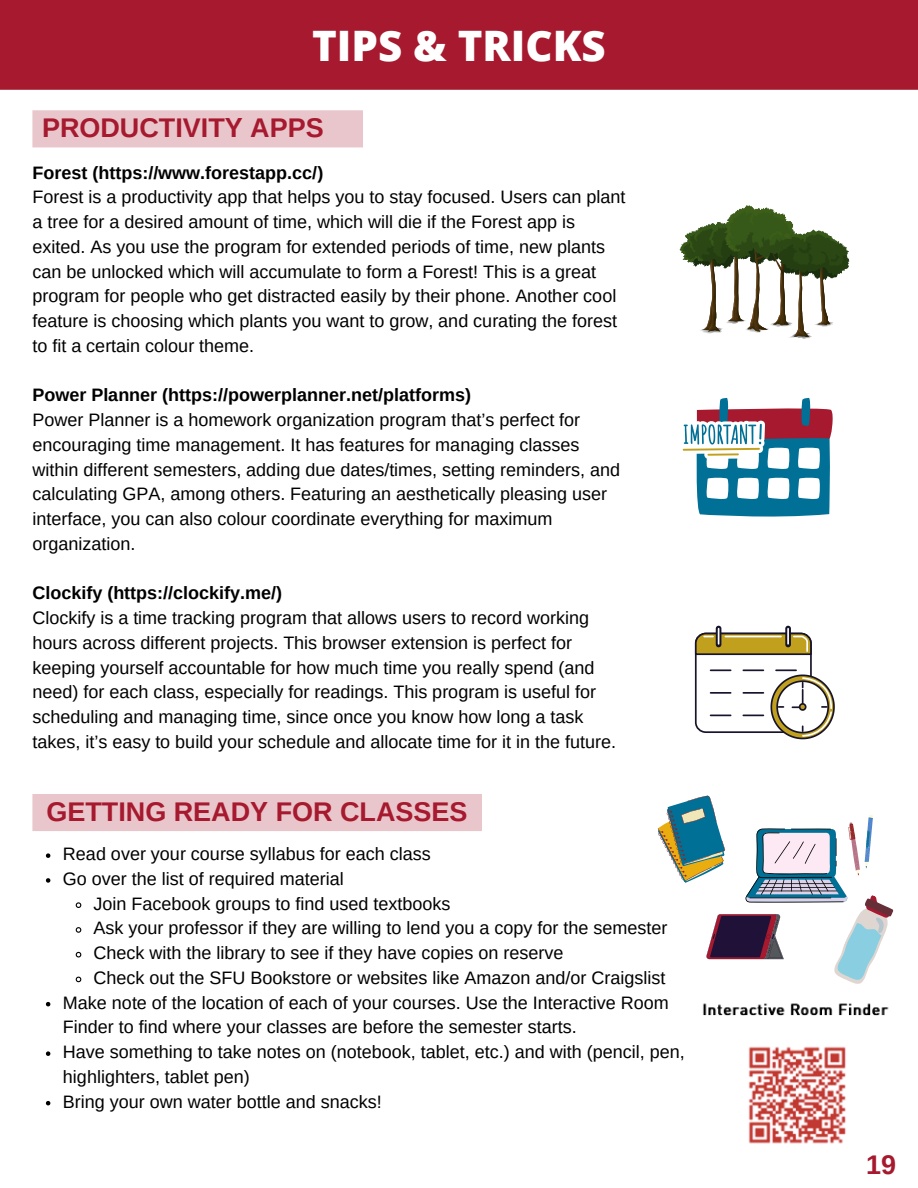
<style>
.page{position:relative;width:918px;height:1188px;background:#fff}
.page>*{position:absolute;margin:0;border:0;box-sizing:border-box;transform-origin:0 0}
.t1{font:800 42px "Open Sans";color:#fff}
.t2{font:700 27px "Arimo";color:#a6192e}
.t3{font:18px/24.8px "Arimo";color:#000}
.t4{font:700 18px "Arimo";color:#000}
</style>
<div class="page">
<div style="left:32px;top:110px;width:331px;height:37px;background:#e9c6cb"></div>
<div style="left:0;top:0;width:918px;height:90px;background:#a6192e"></div>
<svg style="left:680px;top:205px;width:169px;height:134px"></svg>
<svg style="left:682px;top:398px;width:151px;height:119px"></svg>
<div style="left:695px;top:633px;width:117px;height:100px;border:2px solid #17142b;border-radius:10px"></div>
<svg style="left:716px;top:626px;width:5px;height:21px"></svg>
<svg style="left:785px;top:626px;width:6px;height:21px"></svg>
<hr style="left:711px;top:669px;width:20px;height:2px;background:#17142b">
<hr style="left:711px;top:692px;width:20px;height:2px;background:#17142b">
<svg style="left:711px;top:715px;width:20px;height:1px"></svg>
<hr style="left:743px;top:669px;width:20px;height:2px;background:#17142b">
<hr style="left:743px;top:692px;width:20px;height:2px;background:#17142b">
<svg style="left:743px;top:715px;width:20px;height:1px"></svg>
<hr style="left:776px;top:669px;width:20px;height:2px;background:#17142b">
<svg style="left:770px;top:674px;width:65px;height:65px"></svg>
<svg style="left:695px;top:629px;width:117px;height:27px"></svg>
<div style="left:32px;top:794px;width:450px;height:37px;background:#e9c6cb"></div>
<img style="left:703px;top:1003px;width:186px;height:141px">
<svg style="left:657px;top:795px;width:237px;height:189px"></svg>
<svg style="left:46px;top:853px;width:4px;height:5px"></svg>
<svg style="left:46px;top:878px;width:4px;height:5px"></svg>
<svg style="left:75px;top:902px;width:7px;height:6px"></svg>
<svg style="left:75px;top:927px;width:7px;height:6px"></svg>
<svg style="left:75px;top:951px;width:7px;height:7px"></svg>
<svg style="left:75px;top:976px;width:7px;height:7px"></svg>
<svg style="left:46px;top:1002px;width:4px;height:4px"></svg>
<svg style="left:46px;top:1051px;width:4px;height:5px"></svg>
<svg style="left:46px;top:1101px;width:4px;height:4px"></svg>
<p class="t1" style="left:312px;top:16px;width:295px">TIPS &amp; TRICKS</p>
<p class="t2" style="left:42px;top:113px;width:283px">PRODUCTIVITY APPS</p>
<p class="t4" style="left:32px;top:162px;width:293px">Forest (https://www.forestapp.cc/)</p>
<p class="t3" style="left:32px;top:185px;width:594px">Forest is a productivity app that helps you to stay focused. Users can plant a tree for a desired amount of time, which will die if the Forest app is exited. As you use the program for extended periods of time, new plants can be unlocked which will accumulate to form a Forest! This is a great program for people who get distracted easily by their phone. Another cool feature is choosing which plants you want to grow, and curating the forest to fit a certain colour theme.</p>
<p class="t4" style="left:32px;top:385px;width:440px">Power Planner (https://powerplanner.net/platforms)</p>
<p class="t3" style="left:32px;top:408px;width:589px">Power Planner is a homework organization program that’s perfect for encouraging time management. It has features for managing classes within different semesters, adding due dates/times, setting reminders, and calculating GPA, among others. Featuring an aesthetically pleasing user interface, you can also colour coordinate everything for maximum organization.</p>
<p class="t4" style="left:32px;top:583px;width:251px">Clockify (https://clockify.me/)</p>
<p class="t3" style="left:32px;top:606px;width:585px">Clockify is a time tracking program that allows users to record working hours across different projects. This browser extension is perfect for keeping yourself accountable for how much time you really spend (and need) for each class, especially for readings. This program is useful for scheduling and managing time, since once you know how long a task takes, it’s easy to build your schedule and allocate time for it in the future.</p>
<p class="t2" style="left:46px;top:797px;width:423px">GETTING READY FOR CLASSES</p>
<p class="t3" style="left:63px;top:842px;width:369px">Read over your course syllabus for each class</p>
<p class="t3" style="left:63px;top:866px;width:282px">Go over the list of required material</p>
<p class="t3" style="left:94px;top:891px;width:358px">Join Facebook groups to find used textbooks</p>
<p class="t3" style="left:94px;top:916px;width:575px">Ask your professor if they are willing to lend you a copy for the semester</p>
<p class="t3" style="left:94px;top:941px;width:471px">Check with the library to see if they have copies on reserve</p>
<p class="t3" style="left:94px;top:965px;width:573px">Check out the SFU Bookstore or websites like Amazon and/or Craigslist</p>
<p class="t3" style="left:63px;top:990px;width:607px">Make note of the location of each of your courses. Use the Interactive Room<br>Finder to find where your classes are before the semester starts.</p>
<p class="t3" style="left:63px;top:1040px;width:623px">Have something to take notes on (notebook, tablet, etc.) and with (pencil, pen, highlighters, tablet pen)</p>
<p class="t3" style="left:63px;top:1089px;width:320px">Bring your own water bottle and snacks!</p>
<p class="t2" style="left:866px;top:1150px;width:31px">19</p>
</div>
